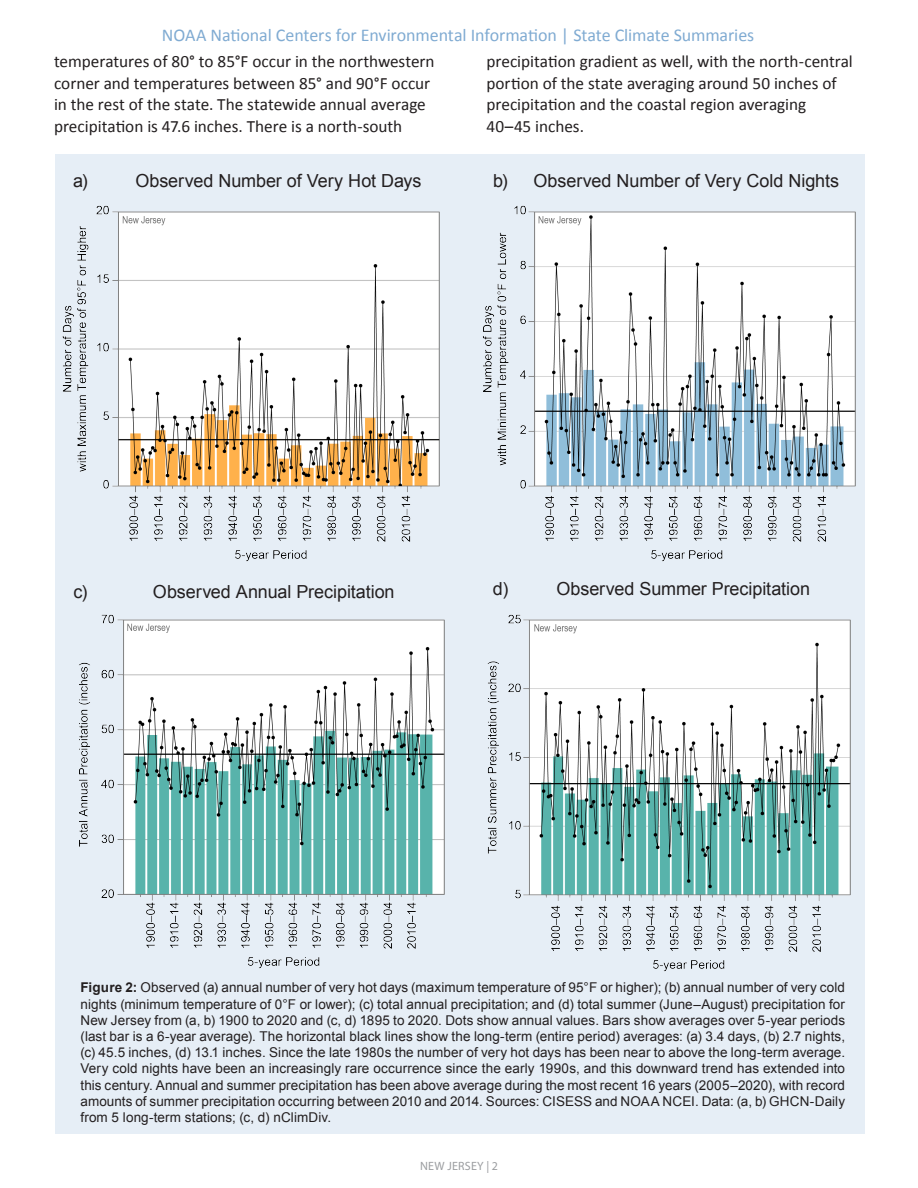
<style>
.page{position:relative;width:918px;height:1188px;background:#fff}
.page>*{position:absolute;margin:0;border:0;box-sizing:border-box;transform-origin:0 0}
.Title-Figure_BLACK{font:18px "Arial";letter-spacing:-.005em;color:#231f20}
.t1{font:18px "Calibri";letter-spacing:-.01em;color:#80abd2}
.Body_Text{font:17.25px/21.8px "Calibri";letter-spacing:-.005em;color:#231f20}
.Figure_Caption{font:13.5px/16.2px "Arial";letter-spacing:.01em;color:#231f20;text-align:justify}
.t2{font:12px "Myriad Pro";letter-spacing:.02em;color:#9b9da0}
.s1{font-weight:700}
</style>
<div class="page">
<div style="left:56px;top:154px;width:810px;height:980px;background:#e6eef6"></div>
<img style="left:62px;top:205px;width:377px;height:357px">
<img style="left:482px;top:205px;width:374px;height:357px">
<img style="left:79px;top:614px;width:365px;height:355px">
<img style="left:487px;top:614px;width:363px;height:358px">
<h1 class="t1" style="left:162px;top:23px;width:594px">NOAA National Centers for Environmental Information | State Climate Summaries</h1>
<p class="Body_Text" style="left:54px;top:50px;width:382px">temperatures of 80° to 85°F occur in the northwestern corner and temperatures between 85° and 90°F occur in the rest of the state. The statewide annual average precipitation is 47.6 inches. There is a north-south</p>
<p class="Body_Text" style="left:486px;top:50px;width:368px">precipitation gradient as well, with the north-central portion of the state averaging around 50 inches of precipitation and the coastal region averaging 40–45 inches.</p>
<p class="Title-Figure_BLACK" style="left:73px;top:169px;width:16px">a)</p>
<p class="Title-Figure_BLACK" style="left:135px;top:169px;width:288px">Observed Number of Very Hot Days</p>
<p class="Title-Figure_BLACK" style="left:493px;top:169px;width:16px">b)</p>
<p class="Title-Figure_BLACK" style="left:534px;top:169px;width:307px">Observed Number of Very Cold Nights</p>
<p class="Title-Figure_BLACK" style="left:73px;top:580px;width:16px">c)</p>
<p class="Title-Figure_BLACK" style="left:153px;top:580px;width:243px">Observed Annual Precipitation</p>
<p class="Title-Figure_BLACK" style="left:493px;top:577px;width:17px">d)</p>
<p class="Title-Figure_BLACK" style="left:557px;top:577px;width:255px">Observed Summer Precipitation</p>
<p class="Figure_Caption" style="left:80px;top:980px;width:766px"><span class="s1">Figure 2:</span> Observed (a) annual number of very hot days (maximum temperature of 95°F or higher); (b) annual number of very cold nights (minimum temperature of 0°F or lower); (c) total annual precipitation; and (d) total summer (June–August) precipitation for New Jersey from (a, b) 1900 to 2020 and (c, d) 1895 to 2020. Dots show annual values. Bars show averages over 5-year periods (last bar is a 6-year average). The horizontal black lines show the long-term (entire period) averages: (a) 3.4 days, (b) 2.7 nights, (c) 45.5 inches, (d) 13.1 inches. Since the late 1980s the number of very hot days has been near to above the long-term average.<br>Very cold nights have been an increasingly rare occurrence since the early 1990s, and this downward trend has extended into this century. Annual and summer precipitation has been above average during the most recent 16 years (2005–2020), with record amounts of summer precipitation occurring between 2010 and 2014. Sources: CISESS and NOAA NCEI. Data: (a, b) GHCN-Daily from 5 long-term stations; (c, d) nClimDiv.</p>
<p class="t2" style="left:420px;top:1159px;width:79px">NEW JERSEY | 2</p>
</div>
